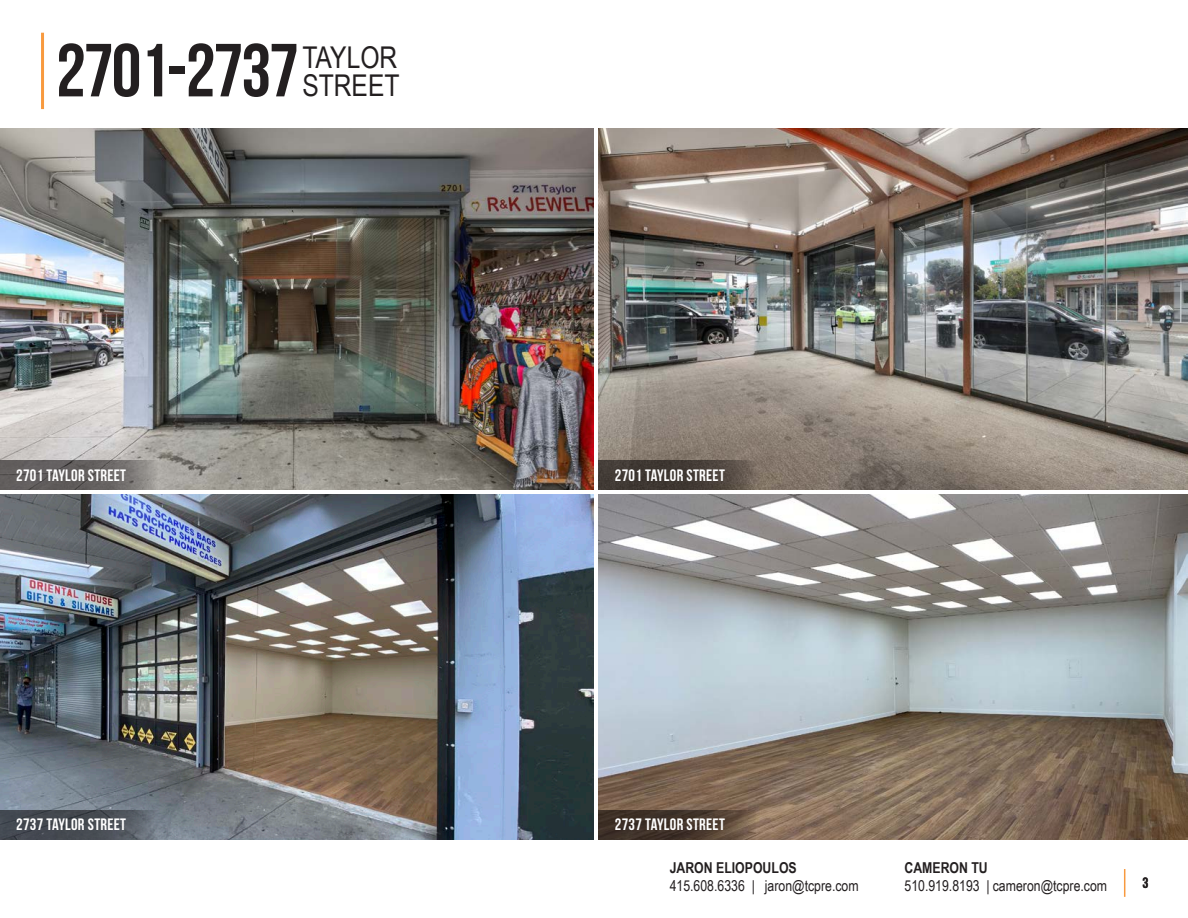
<style>
.page{position:relative;width:1188px;height:918px;background:#fff}
.page>*{position:absolute;margin:0;border:0;box-sizing:border-box;transform-origin:0 0}
.t1{font:700 75px "Bebas Neue";letter-spacing:-.025em;color:#231f20}
.t2{font:30px/28.5px "Arial Narrow";color:#231f20}
.Body{font:700 16.5px "Bebas Neue";letter-spacing:.02em;color:#fff}
.t3{font:15px "Arial Narrow";color:#231f20}
.t4{font:700 15px "Arial Narrow";color:#231f20}
.t5{font:700 15px "Bebas Neue";color:#231f20}
</style>
<div class="page">
<svg style="left:1124px;top:869px;width:1px;height:28px"></svg>
<hr style="left:41px;top:33px;width:3px;height:76px;background:#f89a3f">
<img style="left:0;top:129px;width:593px;height:361px">
<img style="left:0;top:494px;width:593px;height:345px">
<img style="left:599px;top:129px;width:589px;height:361px">
<img style="left:599px;top:494px;width:589px;height:345px">
<svg style="left:0;top:461px;width:157px;height:29px;background:#6b6766"></svg>
<svg style="left:599px;top:461px;width:157px;height:29px;background:#48403a"></svg>
<svg style="left:0;top:810px;width:157px;height:29px;background:#4b5058"></svg>
<svg style="left:599px;top:810px;width:157px;height:29px;background:#4a3a2f"></svg>
<h1 class="t1" style="left:56px;top:29px;width:244px">2701-2737</h1>
<h2 class="t2" style="left:302px;top:42px;width:99px">TAYLOR<br>STREET</h2>
<p class="Body" style="left:16px;top:466px;width:112px">2701 TAYLOR STREET</p>
<p class="Body" style="left:615px;top:466px;width:112px">2701 TAYLOR STREET</p>
<p class="Body" style="left:16px;top:816px;width:112px">2737 TAYLOR STREET</p>
<p class="Body" style="left:615px;top:816px;width:112px">2737 TAYLOR STREET</p>
<p class="t4" style="left:670px;top:856px;width:129px">JARON ELIOPOULOS</p>
<p class="t3" style="left:670px;top:875px;width:190px">415.608.6336 | jaron@tcpre.com</p>
<p class="t4" style="left:905px;top:856px;width:85px">CAMERON TU</p>
<p class="t3" style="left:905px;top:875px;width:204px">510.919.8193 | cameron@tcpre.com</p>
<p class="t5" style="left:1142px;top:874px;width:7px">3</p>
</div>
